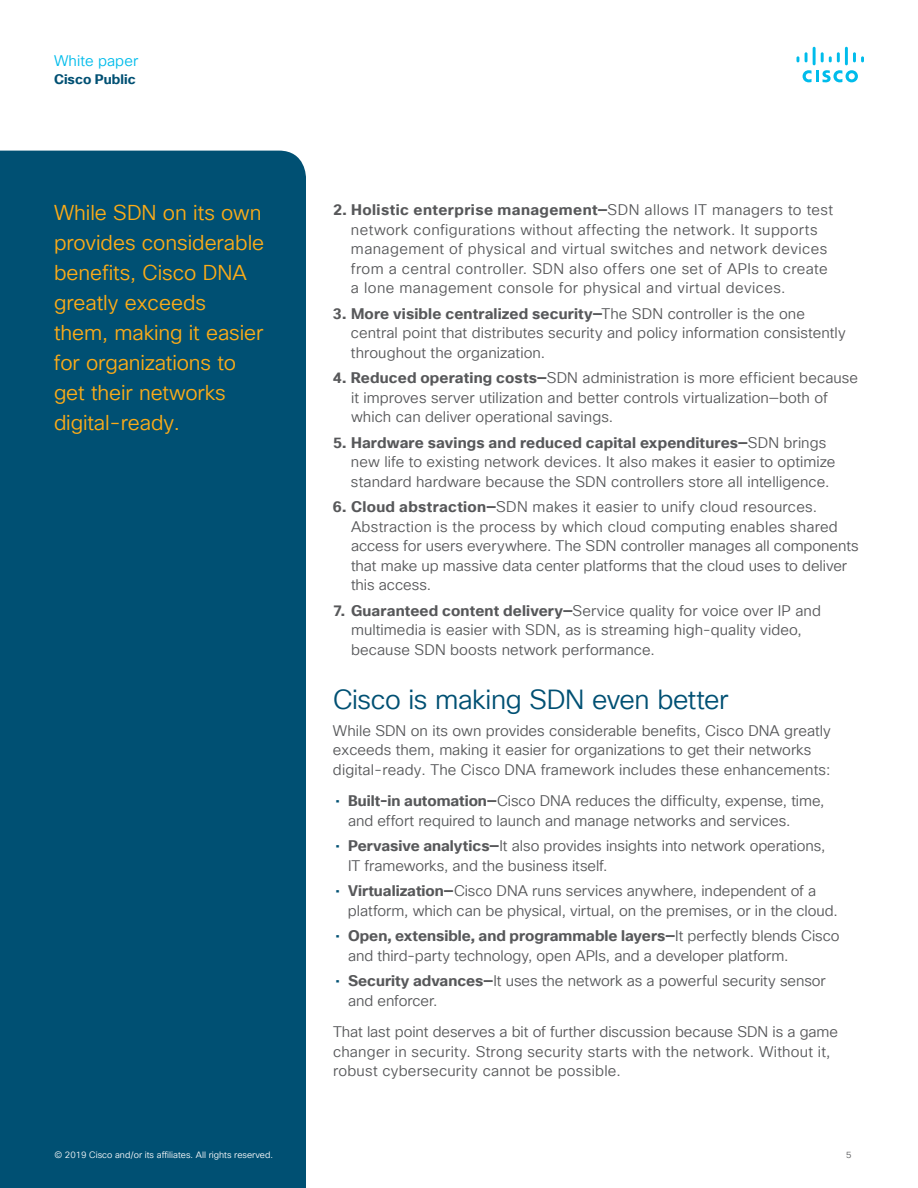
<style>
.page{position:relative;width:918px;height:1188px;background:#fff}
.page>*{position:absolute;margin:0;border:0;box-sizing:border-box;transform-origin:0 0}
.t1{font:27px "Cisco Sans TT Light";letter-spacing:-.015em;color:#005073}
.t2{font:21px/30px "Cisco Sans TT Light";letter-spacing:-.005em;color:#fbab18}
.t3{font:15px/19.5px "Cisco Sans TT Light";letter-spacing:.005em;color:#57585a}
.t4{font:15px/19.5px "Cisco Sans TT Light";letter-spacing:.025em;color:#57585a}
.t5{font:700 15px "Cisco Sans TT";letter-spacing:.01em;color:#57585a}
.t6{font:700 15px "Cisco Sans TT";letter-spacing:.03em;color:#57585a}
.t7{font:15px "Cisco Sans TT Light";letter-spacing:.005em;color:#00bceb}
.t8{font:700 13.5px "Cisco Sans TT";color:#005073}
.t9{font:9px "Cisco Sans TT Light";color:#fff}
.t10{font:9px "Cisco Sans TT Light";color:#57585a}
.s1{font-family:"Cisco Sans TT Light";font-weight:400}
.s2{font-family:"Cisco Sans TT";font-weight:700}
.s3{font-family:"Cisco Sans TT";color:#005073}
.s4{font-weight:400;color:#005073}
</style>
<div class="page">
<svg style="left:803px;top:70px;width:55px;height:12px"></svg>
<svg style="left:797px;top:56px;width:2px;height:6px"></svg>
<svg style="left:805px;top:52px;width:3px;height:10px"></svg>
<hr style="left:813px;top:47px;width:3px;height:18px;background:#00bceb">
<svg style="left:821px;top:52px;width:19px;height:10px"></svg>
<hr style="left:845px;top:47px;width:3px;height:18px;background:#00bceb">
<svg style="left:853px;top:52px;width:11px;height:10px"></svg>
<div style="left:0;top:151px;width:306px;height:1037px;background:#005073"></div>
<p class="t7" style="left:54px;top:51px;width:86px">White paper</p>
<p class="t8" style="left:54px;top:70px;width:83px">Cisco Public</p>
<h2 class="t2" style="left:54px;top:198px;width:212px">While SDN on its own provides considerable benefits, Cisco DNA greatly exceeds them, making it easier for organizations to get their networks digital-ready.</h2>
<p class="t9" style="left:54px;top:1149px;width:220px">© 2019 Cisco and/or its affiliates. All rights reserved.</p>
<p class="t6" style="left:333px;top:200px;width:502px">2. Holistic enterprise management—<span class="s1">SDN allows IT managers to test</span></p>
<p class="t4" style="left:351px;top:220px;width:478px">network configurations without affecting the network. It supports management of physical and virtual switches and network devices from a central controller. SDN also offers one set of APIs to create a lone management console for physical and virtual devices.</p>
<p class="t5" style="left:333px;top:303px;width:474px">3. More visible centralized security—<span class="s1">The SDN controller is the one</span></p>
<p class="t3" style="left:351px;top:324px;width:496px">central point that distributes security and policy information consistently throughout the organization.</p>
<p class="t3" style="left:351px;top:369px;width:509px;text-indent:-18px"><span class="s2">4. Reduced operating costs—</span>SDN administration is more efficient because it improves server utilization and better controls virtualization—both of which can deliver operational savings.</p>
<p class="t5" style="left:333px;top:432px;width:495px">5. Hardware savings and reduced capital expenditures—<span class="s1">SDN brings</span></p>
<p class="t3" style="left:351px;top:453px;width:486px">new life to existing network devices. It also makes it easier to optimize standard hardware because the SDN controllers store all intelligence.</p>
<p class="t3" style="left:351px;top:498px;width:509px;text-indent:-18px"><span class="s2">6. Cloud abstraction—</span>SDN makes it easier to unify cloud resources.<br>Abstraction is the process by which cloud computing enables shared access for users everywhere. The SDN controller manages all components that make up massive data center platforms that the cloud uses to deliver this access.</p>
<p class="t3" style="left:351px;top:601px;width:472px;text-indent:-18px"><span class="s2">7. Guaranteed content delivery—</span>Service quality for voice over IP and multimedia is easier with SDN, as is streaming high-quality video, because SDN boosts network performance.</p>
<h1 class="t1" style="left:333px;top:682px;width:397px">Cisco is making SDN even better</h1>
<p class="t3" style="left:333px;top:721px;width:499px">While SDN on its own provides considerable benefits, Cisco DNA greatly exceeds them, making it easier for organizations to get their networks digital-ready. The Cisco DNA framework includes these enhancements:</p>
<p class="t3" style="left:348px;top:792px;width:478px;text-indent:-13px"><span class="s3">•</span> <span class="s2">Built-in automation—</span>Cisco DNA reduces the difficulty, expense, time, and effort required to launch and manage networks and services.</p>
<p class="t3" style="left:348px;top:837px;width:479px;text-indent:-13px"><span class="s3">•</span> <span class="s2">Pervasive analytics—</span>It also provides insights into network operations,<br>IT frameworks, and the business itself.</p>
<p class="t3" style="left:348px;top:882px;width:491px;text-indent:-13px"><span class="s3">•</span> <span class="s2">Virtualization—</span>Cisco DNA runs services anywhere, independent of a platform, which can be physical, virtual, on the premises, or in the cloud.</p>
<p class="t5" style="left:335px;top:926px;width:506px"><span class="s4">•</span> Open, extensible, and programmable layers—<span class="s1">It perfectly blends Cisco</span></p>
<p class="t3" style="left:348px;top:946px;width:442px">and third-party technology, open APIs, and a developer platform.</p>
<p class="t3" style="left:348px;top:972px;width:479px;text-indent:-13px"><span class="s3">•</span> <span class="s2">Security advances—</span>It uses the network as a powerful security sensor and enforcer.</p>
<p class="t3" style="left:333px;top:1023px;width:507px">That last point deserves a bit of further discussion because SDN is a game changer in security. Strong security starts with the network. Without it, robust cybersecurity cannot be possible.</p>
<p class="t10" style="left:846px;top:1149px;width:7px">5</p>
</div>
